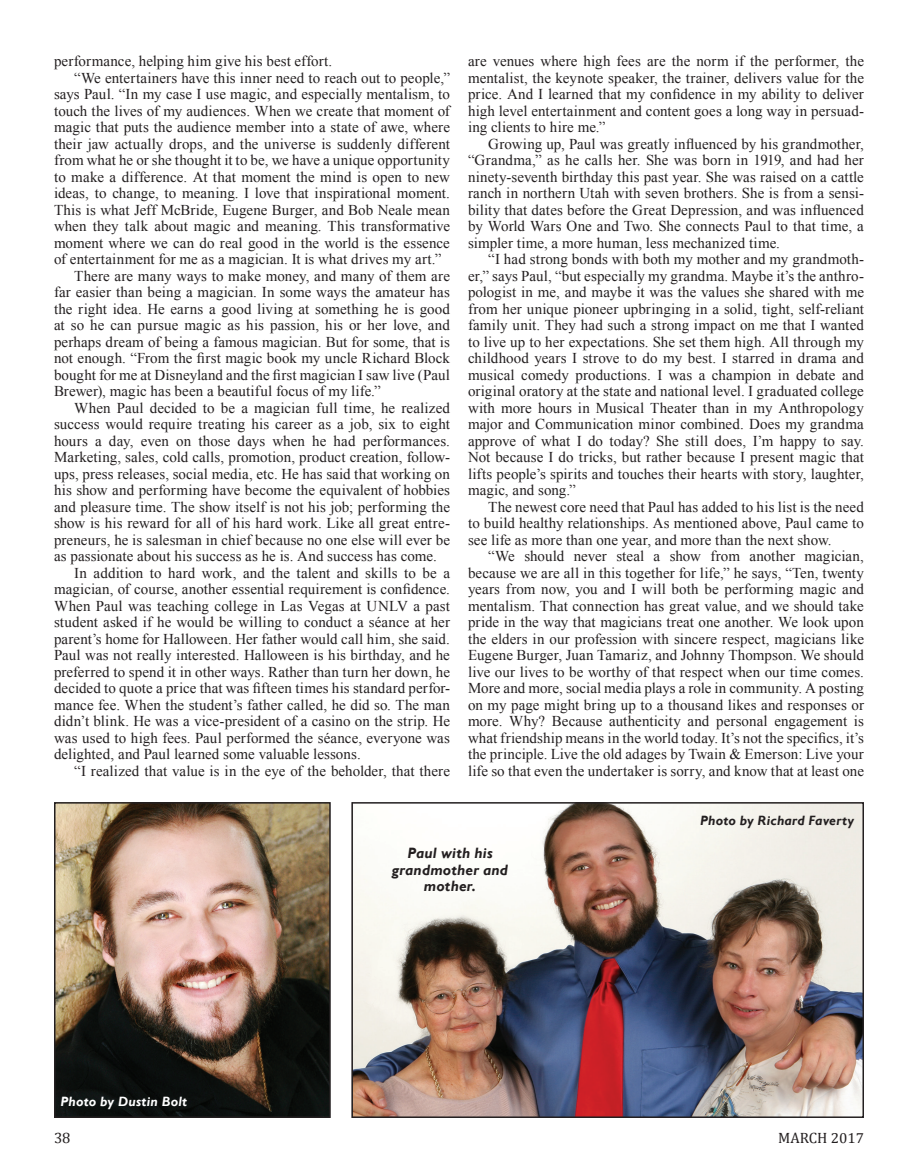
<style>
.page{position:relative;width:918px;height:1175px;background:#fff}
.page>*{position:absolute;margin:0;border:0;box-sizing:border-box;transform-origin:0 0}
.t1{font:15px/16.5px "Times New Roman";letter-spacing:.005em;color:#231f20;text-align:justify}
.t2{font:italic 700 15px/16.5px "Gill Sans";letter-spacing:.01em;color:#231f20;text-align:center}
.t3{font:15px "Cambria";color:#231f20}
.t4{font:italic 700 13.5px "Gill Sans";letter-spacing:.015em;color:#231f20}
.t5{font:italic 700 13.5px "Gill Sans";letter-spacing:.015em;color:#fff}
.s1{font-size:14.55px}
</style>
<div class="page">
<img style="left:354px;top:805px;width:507px;height:310px">
<div style="left:351px;top:802px;width:513px;height:316px;border:2px solid #231f20"></div>
<img style="left:57px;top:805px;width:271px;height:310px">
<div style="left:54px;top:802px;width:277px;height:316px;border:2px solid #231f20"></div>
<p class="t1" style="left:54px;top:53px;width:280px">performance, helping him give his best effort.</p>
<p class="t1" style="left:74px;top:69px;width:377px">“We entertainers have this inner need to reach out to people,”</p>
<p class="t1" style="left:54px;top:86px;width:397px">says Paul. “In my case I use magic, and especially mentalism, to</p>
<p class="t1" style="left:54px;top:102px;width:397px">touch the lives of my audiences. When we create that moment of</p>
<p class="t1" style="left:54px;top:119px;width:397px">magic that puts the audience member into a state of awe, where</p>
<p class="t1" style="left:54px;top:135px;width:398px">their jaw actually drops, and the universe is suddenly different</p>
<p class="t1" style="left:54px;top:152px;width:398px">from what he or she thought it to be, we have a unique opportunity</p>
<p class="t1" style="left:54px;top:168px;width:397px">to make a difference. At that moment the mind is open to new</p>
<p class="t1" style="left:54px;top:185px;width:397px">ideas, to change, to meaning. I love that inspirational moment.</p>
<p class="t1" style="left:54px;top:201px;width:398px">This is what Jeff McBride, Eugene Burger, and Bob Neale mean</p>
<p class="t1" style="left:54px;top:218px;width:398px">when they talk about magic and meaning. This transformative</p>
<p class="t1" style="left:54px;top:234px;width:397px">moment where we can do real good in the world is the essence</p>
<p class="t1" style="left:54px;top:251px;width:389px">of entertainment for me as a magician. It is what drives my art.”</p>
<p class="t1" style="left:74px;top:267px;width:377px">There are many ways to make money, and many of them are</p>
<p class="t1" style="left:54px;top:284px;width:397px">far easier than being a magician. In some ways the amateur has</p>
<p class="t1" style="left:54px;top:300px;width:398px">the right idea. He earns a good living at something he is good</p>
<p class="t1" style="left:54px;top:317px;width:397px">at so he can pursue magic as his passion, his or her love, and</p>
<p class="t1" style="left:54px;top:333px;width:397px">perhaps dream of being a famous magician. But for some, that is</p>
<p class="t1" style="left:54px;top:350px;width:398px">not enough. “From the first magic book my uncle Richard Block</p>
<p class="t1" style="left:54px;top:366px;width:397px">bought for me at Disneyland and the first magician I saw live (Paul</p>
<p class="t1" style="left:54px;top:383px;width:328px">Brewer), magic has been a beautiful focus of my life.”</p>
<p class="t1" style="left:74px;top:399px;width:377px">When Paul decided to be a magician full time, he realized</p>
<p class="t1" style="left:54px;top:416px;width:397px">success would require treating his career as a job, six to eight</p>
<p class="t1" style="left:54px;top:432px;width:397px">hours a day, even on those days when he had performances.</p>
<p class="t1" style="left:54px;top:449px;width:397px">Marketing, sales, cold calls, promotion, product creation, follow-</p>
<p class="t1" style="left:54px;top:465px;width:397px">ups, press releases, social media, etc. He has said that working on</p>
<p class="t1" style="left:54px;top:482px;width:398px">his show and performing have become the equivalent of hobbies</p>
<p class="t1" style="left:54px;top:498px;width:398px">and pleasure time. The show itself is not his job; performing the</p>
<p class="t1" style="left:54px;top:515px;width:397px">show is his reward for all of his hard work. Like all great entre-</p>
<p class="t1" style="left:54px;top:531px;width:398px">preneurs, he is salesman in chief because no one else will ever be</p>
<p class="t1" style="left:54px;top:548px;width:384px">as passionate about his success as he is. And success has come.</p>
<p class="t1" style="left:74px;top:564px;width:377px">In addition to hard work, and the talent and skills to be a</p>
<p class="t1" style="left:54px;top:581px;width:397px">magician, of course, another essential requirement is confidence.</p>
<p class="t1" style="left:54px;top:597px;width:397px">When Paul was teaching college in Las Vegas at UNLV a past</p>
<p class="t1" style="left:54px;top:614px;width:398px">student asked if he would be willing to conduct a séance at her</p>
<p class="t1" style="left:54px;top:630px;width:398px">parent’s home for Halloween. Her father would call him, she said.</p>
<p class="t1" style="left:54px;top:647px;width:397px">Paul was not really interested. Halloween is his birthday, and he</p>
<p class="t1" style="left:54px;top:663px;width:398px">preferred to spend it in other ways. Rather than turn her down, he</p>
<p class="t1" style="left:54px;top:679px;width:397px">decided to quote a price that was fifteen times his standard perfor-</p>
<p class="t1" style="left:54px;top:696px;width:397px">mance fee. When the student’s father called, he did so. The man</p>
<p class="t1" style="left:54px;top:712px;width:398px">didn’t blink. He was a vice-president of a casino on the strip. He</p>
<p class="t1" style="left:54px;top:729px;width:398px">was used to high fees. Paul performed the séance, everyone was</p>
<p class="t1" style="left:54px;top:745px;width:308px">delighted, and Paul learned some valuable lessons.</p>
<p class="t1" style="left:74px;top:762px;width:377px">“I realized that value is in the eye of the beholder, that there</p>
<p class="t1" style="left:468px;top:52px;width:398px">are venues where high fees are the norm if the performer, the mentalist, the keynote speaker, the trainer, delivers value for the price. And I learned that my confidence in my ability to deliver high level entertainment and content goes a long way in persuad&shy;ing clients to hire me.”</p>
<p class="t1" style="left:468px;top:135px;width:397px;text-indent:20px">Growing up, Paul was greatly influenced by his grandmother, “Grandma,” as he calls her. She was born in 1919, and had her ninety-seventh birthday this past year. She was raised on a cattle ranch in northern Utah with seven brothers. She is from a sensi&shy;bility that dates before the Great Depression, and was influenced by World Wars One and Two. She connects Paul to that time, a simpler time, a more human, less mechanized time.</p>
<p class="t1" style="left:468px;top:250px;width:398px;text-indent:20px">“I had strong bonds with both my mother and my grandmoth&shy;er,” says Paul, “but especially my grandma. Maybe it’s the anthro&shy;pologist in me, and maybe it was the values she shared with me from her unique pioneer upbringing in a solid, tight, self-reliant family unit. They had such a strong impact on me that I wanted to live up to her expectations. She set them high. All through my childhood years I strove to do my best. I starred in drama and musical comedy productions. I was a champion in debate and original oratory at the state and national level. I graduated college with more hours in Musical Theater than in my Anthropology major and Communication minor combined. Does my grandma approve of what I do today? She still does, I’m happy to say.<br>Not because I do tricks, but rather because I present magic that lifts people’s spirits and touches their hearts with story, laughter, magic, and song.”</p>
<p class="t1" style="left:468px;top:498px;width:397px;text-indent:20px">The newest core need that Paul has added to his list is the need to build healthy relationships. As mentioned above, Paul came to see life as more than one year, and more than the next show.</p>
<p class="t1" style="left:468px;top:547px;width:398px;text-indent:20px">“We should never steal a show from another magician, because we are all in this together for life,” he says, “Ten, twenty years from now, you and I will both be performing magic and mentalism. That connection has great value, and we should take pride in the way that magicians treat one another. We look upon the elders in our profession with sincere respect, magicians like Eugene Burger, Juan Tamariz, and Johnny Thompson. We should live our lives to be worthy of that respect when our time comes.<br>More and more, social media plays a role in community. A posting on my page might bring up to a thousand likes and responses or more. Why? Because authenticity and personal engagement is what friendship means in the world today. It’s not the specifics, it’s the principle. Live the old adages by Twain &amp; Emerson: Live your life so that even the undertaker is sorry, and know that at least one</p>
<p class="t4" style="left:700px;top:813px;width:156px">Photo by Richard Faverty</p>
<p class="t5" style="left:60px;top:1093px;width:128px">Photo by Dustin Bolt</p>
<p class="t2" style="left:392px;top:845px;width:118px">Paul with his grandmother and mother.</p>
<p class="t3" style="left:54px;top:1129px;width:18px">38</p>
<p class="t3" style="left:778px;top:1129px;width:87px">MARCH <span class="s1">2017</span></p>
</div>
